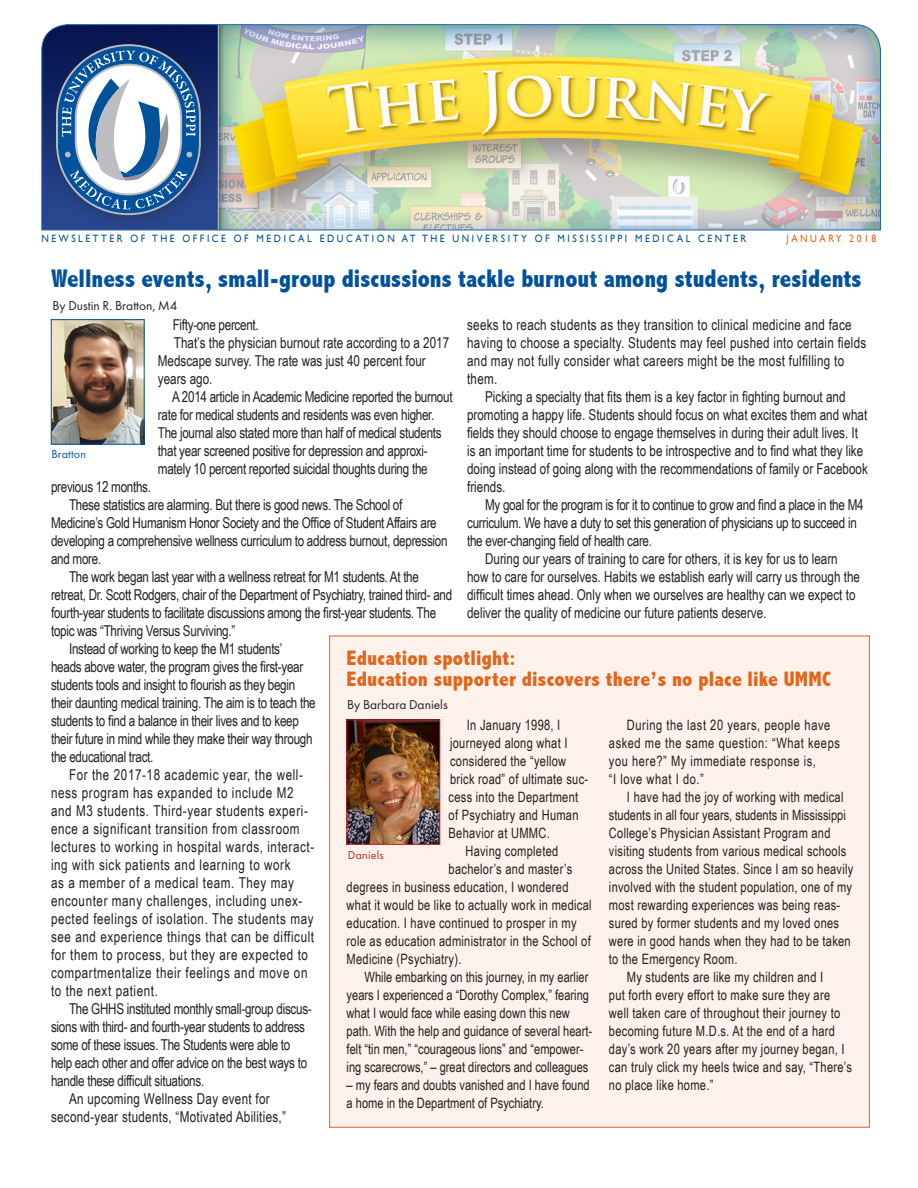
<style>
.page{position:relative;width:918px;height:1188px;background:#fff}
.page>*{position:absolute;margin:0;border:0;box-sizing:border-box;transform-origin:0 0}
.t1{font:800 condensed 25.5px "Abadi";color:#01529a}
.t2{font:800 condensed 21px "Abadi";letter-spacing:.01em;color:#e4641b}
.t3{font:15px/18px "Arial Narrow";letter-spacing:-.02em;color:#231f20;scale:.95 1}
.t4{font:15px/18px "Arial Narrow";color:#231f20;scale:.95 1}
.t5{font:15px/18px "Arial Narrow";letter-spacing:.04em;color:#231f20;scale:.95 1}
.t6{font:15px/18px "Arial Narrow";letter-spacing:.02em;color:#231f20;text-align:center;scale:.95 1}
.t7{font:14.25px/18px "Arial Narrow";letter-spacing:.02em;color:#231f20;scale:.95 1}
.t8{font:14.25px/18px "Arial Narrow";color:#231f20;scale:.95 1}
.t9{font:14.25px/18px "Arial Narrow";letter-spacing:.04em;color:#231f20;scale:.95 1}
.t10{font:13.5px "Futura";color:#231f20}
.t11{font:12px "Futura";letter-spacing:.02em;color:#01529a}
.t12{font:12px "Futura";letter-spacing:.02em;color:#d1232a}
.t13{font:10.65px "Gill Sans";letter-spacing:.27em;color:#01529a;scale:.9 1}
.t14{font:10.65px "Gill Sans";letter-spacing:.27em;color:#e4641b;scale:.9 1}
</style>
<div class="page">
<img style="left:41px;top:24px;width:840px;height:207px">
<div style="left:43px;top:32px;width:176px;height:200px;background:#231f20;opacity:.38"></div>
<svg style="left:57px;top:45px;width:143px;height:169px"></svg>
<div style="left:56px;top:44px;width:145px;height:171px;border:2px solid #bcbdc0;border-radius:71px"></div>
<svg style="left:62px;top:50px;width:133px;height:160px"></svg>
<img style="left:53px;top:321px;width:89px;height:121px">
<div style="left:51px;top:319px;width:93px;height:125px;border:1px solid #01529a"></div>
<div style="left:329px;top:636px;width:541px;height:492px;background:#fcf1eb;border:1px solid #e4641b"></div>
<img style="left:349px;top:722px;width:89px;height:121px">
<div style="left:347px;top:720px;width:93px;height:125px;border:1px solid #d1232a"></div>
<p class="t13" style="left:41px;top:232px;width:785px">NEWSLETTER OF THE OFFICE OF MEDICAL EDUCATION AT THE UNIVERSITY OF MISSISSIPPI MEDICAL CENTER</p>
<p class="t14" style="left:786px;top:232px;width:101px">JANUARY 2018</p>
<p class="t1" style="left:51px;top:264px;width:812px">Wellness events, small-group discussions tackle burnout among students, residents</p>
<p class="t10" style="left:52px;top:296px;width:127px">By Dustin R. Bratton, M4</p>
<p class="t3" style="left:173px;top:316px;width:92px">Fifty-one percent.</p>
<p class="t4" style="left:158px;top:334px;width:308px;text-indent:16px">That’s the physician burnout rate according to a 2017<br>Medscape survey. The rate was just 40 percent four years ago.</p>
<p class="t3" style="left:158px;top:388px;width:312px;text-indent:14px">A 2014 article in Academic Medicine reported the burnout rate for medical students and residents was even higher.<br>The journal also stated more than half of medical students that year screened positive for depression and approxi&shy;mately 10 percent reported suicidal thoughts during the</p>
<p class="t6" style="left:467px;top:316px;width:422px;text-align:left">seeks to reach students as they transition to clinical medicine and face having to choose a specialty. Students may feel pushed into certain fields and may not fully consider what careers might be the most fulfilling to them.</p>
<p class="t4" style="left:467px;top:388px;width:423px;text-indent:18px">Picking a specialty that fits them is a key factor in fighting burnout and promoting a happy life. Students should focus on what excites them and what fields they should choose to engage themselves in during their adult lives. It is an important time for students to be introspective and to find what they like doing instead of going along with the recommendations of family or Facebook friends.</p>
<p class="t3" style="left:467px;top:496px;width:419px;text-indent:18px">My goal for the program is for it to continue to grow and find a place in the M4 curriculum. We have a duty to set this generation of physicians up to succeed in the ever-changing field of health care.</p>
<p class="t4" style="left:467px;top:550px;width:415px;text-indent:18px">During our years of training to care for others, it is key for us to learn how to care for ourselves. Habits we establish early will carry us through the difficult times ahead. Only when we ourselves are healthy can we expect to deliver the quality of medicine our future patients deserve.</p>
<p class="t11" style="left:51px;top:446px;width:36px">Bratton</p>
<p class="t3" style="left:51px;top:478px;width:107px">previous 12 months.</p>
<p class="t3" style="left:51px;top:496px;width:419px;text-indent:18px">These statistics are alarming. But there is good news. The School of Medicine’s Gold Humanism Honor Society and the Office of Student Affairs are developing a comprehensive wellness curriculum to address burnout, depression and more.</p>
<p class="t3" style="left:51px;top:568px;width:424px;text-indent:18px">The work began last year with a wellness retreat for M1 students. At the retreat, Dr. Scott Rodgers, chair of the Department of Psychiatry, trained third- and fourth-year students to facilitate discussions among the first-year students. The topic was “Thriving Versus Surviving.”</p>
<p class="t3" style="left:51px;top:640px;width:280px;text-indent:18px">Instead of working to keep the M1 students’ heads above water, the program gives the first-year students tools and insight to flourish as they begin their daunting medical training. The aim is to teach the students to find a balance in their lives and to keep their future in mind while they make their way through the educational tract.</p>
<p class="t5" style="left:51px;top:766px;width:279px;text-indent:18px">For the 2017-18 academic year, the well&shy;ness program has expanded to include M2 and M3 students. Third-year students experi&shy;ence a significant transition from classroom lectures to working in hospital wards, interact&shy;ing with sick patients and learning to work<br>as a member of a medical team. They may encounter many challenges, including unex&shy;pected feelings of isolation. The students may see and experience things that can be difficult for them to process, but they are expected to compartmentalize their feelings and move on to the next patient.</p>
<p class="t3" style="left:51px;top:1000px;width:276px;text-indent:18px">The GHHS instituted monthly small-group discus&shy;sions with third- and fourth-year students to address some of these issues. The Students were able to help each other and offer advice on the best ways to handle these difficult situations.</p>
<p class="t6" style="left:51px;top:1090px;width:249px">An upcoming Wellness Day event for second-year students, “Motivated Abilities,”</p>
<p class="t2" style="left:347px;top:646px;width:171px">Education spotlight:</p>
<p class="t2" style="left:347px;top:667px;width:486px">Education supporter discovers there’s no place like UMMC</p>
<p class="t10" style="left:347px;top:695px;width:102px">By Barbara Daniels</p>
<p class="t7" style="left:449px;top:715px;width:148px;text-indent:18px">In January 1998, I journeyed along what I considered the “yellow brick road” of ultimate suc&shy;cess into the Department of Psychiatry and Human<br>Behavior at UMMC.</p>
<p class="t7" style="left:465px;top:841px;width:99px">Having completed</p>
<p class="t7" style="left:449px;top:859px;width:132px">bachelor’s and master’s</p>
<p class="t7" style="left:347px;top:877px;width:235px">degrees in business education, I wondered</p>
<p class="t7" style="left:347px;top:895px;width:259px">what it would be like to actually work in medical</p>
<p class="t7" style="left:347px;top:913px;width:244px">education. I have continued to prosper in my</p>
<p class="t7" style="left:347px;top:931px;width:258px">role as education administrator in the School of</p>
<p class="t7" style="left:347px;top:949px;width:122px">Medicine (Psychiatry).</p>
<p class="t8" style="left:347px;top:967px;width:260px;text-indent:18px">While embarking on this journey, in my earlier years I experienced a “Dorothy Complex,” fearing what I would face while easing down this new path. With the help and guidance of several heart&shy;felt “tin men,” “courageous lions” and “empower&shy;ing scarecrows,” – great directors and colleagues</p>
<p class="t8" style="left:347px;top:1075px;width:257px">– my fears and doubts vanished and I have found a home in the Department of Psychiatry.</p>
<p class="t9" style="left:609px;top:715px;width:245px;text-indent:18px">During the last 20 years, people have asked me the same question: “What keeps you here?” My immediate response is,<br>“I love what I do.”</p>
<p class="t7" style="left:609px;top:787px;width:259px;text-indent:18px">I have had the joy of working with medical students in all four years, students in Mississippi College’s Physician Assistant Program and visiting students from various medical schools across the United States. Since I am so heavily involved with the student population, one of my most rewarding experiences was being reas&shy;sured by former students and my loved ones were in good hands when they had to be taken to the Emergency Room.</p>
<p class="t7" style="left:609px;top:967px;width:257px;text-indent:18px">My students are like my children and I<br>put forth every effort to make sure they are well taken care of throughout their journey to becoming future M.D.s. At the end of a hard day’s work 20 years after my journey began, I can truly click my heels twice and say, “There’s no place like home.”</p>
<p class="t12" style="left:348px;top:847px;width:37px">Daniels</p>
</div>
